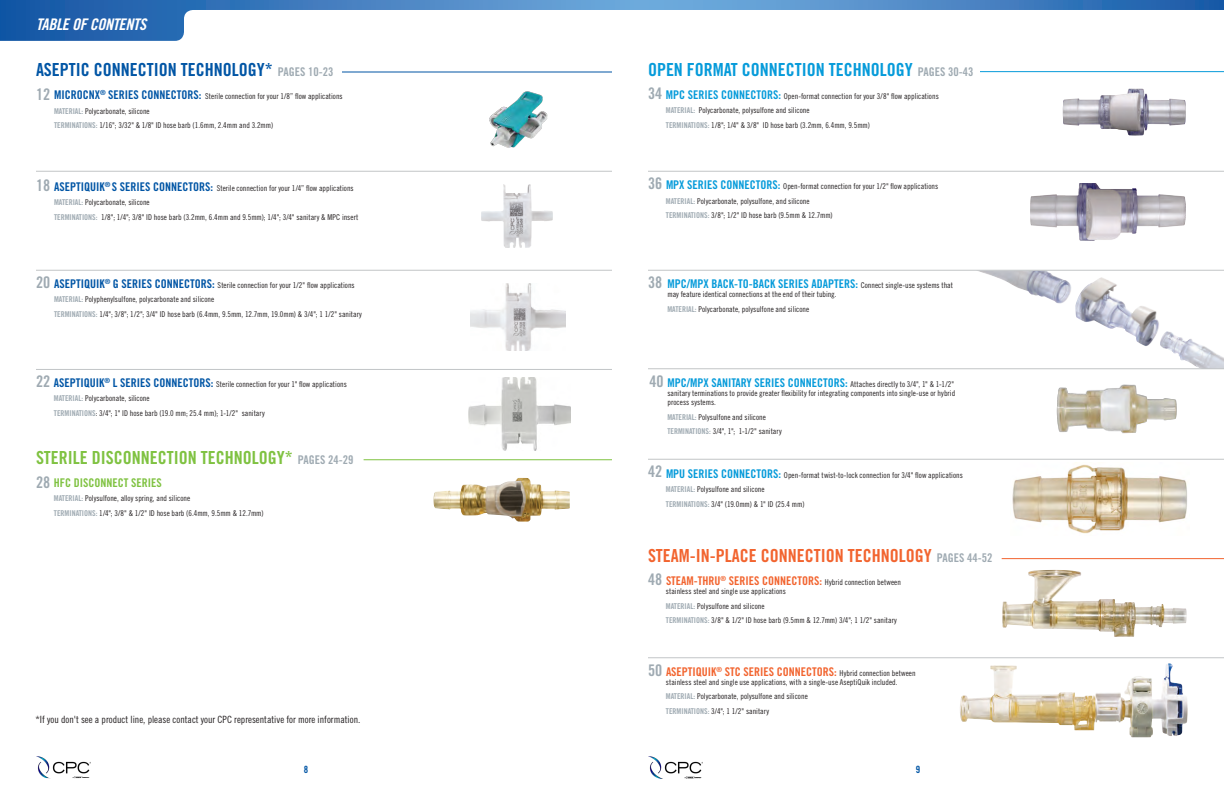
<style>
.page{position:relative;width:1224px;height:792px;background:#fff}
.page>*{position:absolute;margin:0;border:0;box-sizing:border-box;transform-origin:0 0}
.t1{font:18px "Trade Gothic LT Pro Bd Cn 20";color:#f2642f}
.t2{font:18px "Trade Gothic LT Pro Bd Cn 20";color:#7fc241}
.t3{font:18px "Trade Gothic LT Pro Bd Cn 20";color:#069bda}
.t4{font:18px "Trade Gothic LT Pro Bd Cn 20";color:#0155a5}
.t5{font:16px "Trade Gothic LT Pro Bd Cn 20";color:#9faab2}
.t6{font:16px "Trade Gothic LT Pro Bd Cn 20 Obl";letter-spacing:-.02em;color:#fff}
.t7{font:12px "Trade Gothic LT Pro Bd Cn 20";color:#069bda}
.t8{font:12px "Trade Gothic LT Pro Bd Cn 20";color:#f2642f}
.t9{font:12px "Trade Gothic LT Pro Bd Cn 20";color:#7fc241}
.t10{font:10px "Trade Gothic LT Pro Cn 18";color:#231f20}
.t11{font:10px "Trade Gothic LT Pro Bd Cn 20";color:#0155a5}
.t12{font:8px/9px "Trade Gothic LT Pro Cn 18";letter-spacing:.005em;color:#231f20}
.s1{font-size:12px;color:#9faab2}
.s2{font-family:"Trade Gothic LT Pro Bd Cn 20";font-size:12px;color:#0155a5}
.s3{font-family:"Trade Gothic LT Pro Bd Cn 20";color:#9faab2}
.s4{font-family:"Trade Gothic LT Pro Bd Cn 20";font-size:12px;color:#069bda}
.s5{font-family:"Trade Gothic LT Pro Cn 18";font-size:8px;color:#231f20}
</style>
<div class="page">
<svg style="left:0;top:0;width:1224px;height:41px"></svg>
<img style="left:648px;top:756px;width:55px;height:22px">
<img style="left:36px;top:756px;width:55px;height:22px">
<hr style="left:648px;top:658px;width:576px;height:1px;background:#c2c5c7">
<hr style="left:648px;top:459px;width:576px;height:1px;background:#c2c5c7">
<hr style="left:342px;top:72px;width:270px;height:1px;background:#0155a5">
<img style="left:1012px;top:462px;width:175px;height:72px">
<img style="left:1063px;top:89px;width:123px;height:47px">
<img style="left:1031px;top:184px;width:154px;height:56px">
<img style="left:481px;top:184px;width:49px;height:64px">
<img style="left:960px;top:664px;width:208px;height:66px">
<img style="left:433px;top:478px;width:137px;height:44px">
<hr style="left:980px;top:71px;width:244px;height:1px;background:#069bda">
<img style="left:1002px;top:570px;width:185px;height:67px">
<hr style="left:1002px;top:558px;width:222px;height:1px;background:#f2642f">
<hr style="left:36px;top:270px;width:576px;height:1px;background:#c2c5c7">
<hr style="left:36px;top:171px;width:576px;height:1px;background:#c2c5c7">
<hr style="left:648px;top:171px;width:576px;height:1px;background:#c2c5c7">
<img style="left:471px;top:284px;width:94px;height:66px">
<hr style="left:36px;top:369px;width:576px;height:1px;background:#c2c5c7">
<img style="left:469px;top:377px;width:101px;height:74px">
<img style="left:978px;top:271px;width:246px;height:97px">
<hr style="left:648px;top:270px;width:576px;height:1px;background:#c2c5c7">
<hr style="left:364px;top:460px;width:248px;height:1px;background:#7fc241">
<hr style="left:648px;top:368px;width:576px;height:1px;background:#c2c5c7">
<img style="left:1056px;top:384px;width:121px;height:50px">
<img style="left:489px;top:91px;width:59px;height:57px">
<h2 class="t6" style="left:36px;top:15px;width:112px">TABLE OF CONTENTS</h2>
<p class="t4" style="left:36px;top:59px;width:299px">ASEPTIC CONNECTION TECHNOLOGY* <span class="s1">PAGES 10-23</span></p>
<p class="t3" style="left:648px;top:59px;width:327px">OPEN FORMAT CONNECTION TECHNOLOGY <span class="s1">PAGES 30-43</span></p>
<p class="t5" style="left:36px;top:84px;width:16px">12</p>
<p class="t12" style="left:54px;top:92px;width:290px"><span class="s2">MICROCNX</span><sup>®</sup> <span class="s2">SERIES CONNECTORS:</span> Sterile connection for your 1/8” flow applications</p>
<p class="t12" style="left:54px;top:106px;width:97px"><span class="s3">MATERIAL:</span> Polycarbonate, silicone</p>
<p class="t12" style="left:54px;top:121px;width:221px"><span class="s3">TERMINATIONS:</span> 1/16"; 3/32" &amp; 1/8" ID hose barb (1.6mm, 2.4mm and 3.2mm)</p>
<p class="t5" style="left:36px;top:175px;width:16px">18</p>
<p class="t12" style="left:54px;top:183px;width:301px"><span class="s2">ASEPTIQUIK</span><sup>®</sup> <span class="s2">S SERIES CONNECTORS:</span> Sterile connection for your 1/4” flow applications</p>
<p class="t12" style="left:54px;top:198px;width:97px"><span class="s3">MATERIAL:</span> Polycarbonate, silicone</p>
<p class="t12" style="left:54px;top:212px;width:306px"><span class="s3">TERMINATIONS:</span> 1/8"; 1/4"; 3/8" ID hose barb (3.2mm, 6.4mm and 9.5mm); 1/4"; 3/4" sanitary &amp; MPC insert</p>
<p class="t5" style="left:36px;top:273px;width:16px">20</p>
<p class="t12" style="left:54px;top:280px;width:302px"><span class="s2">ASEPTIQUIK</span><sup>®</sup> <span class="s2">G SERIES CONNECTORS:</span> Sterile connection for your 1/2" flow applications</p>
<p class="t12" style="left:54px;top:295px;width:162px"><span class="s3">MATERIAL:</span> Polyphenylsulfone, polycarbonate and silicone</p>
<p class="t12" style="left:54px;top:309px;width:309px"><span class="s3">TERMINATIONS:</span> 1/4"; 3/8"; 1/2"; 3/4" ID hose barb (6.4mm, 9.5mm, 12.7mm, 19.0mm) &amp; 3/4"; 1 1/2" sanitary</p>
<p class="t5" style="left:36px;top:371px;width:16px">22</p>
<p class="t12" style="left:54px;top:379px;width:294px"><span class="s2">ASEPTIQUIK</span><sup>®</sup> <span class="s2">L SERIES CONNECTORS:</span> Sterile connection for your 1" flow applications</p>
<p class="t12" style="left:54px;top:394px;width:97px"><span class="s3">MATERIAL:</span> Polycarbonate, silicone</p>
<p class="t12" style="left:54px;top:408px;width:212px"><span class="s3">TERMINATIONS</span>: 3/4"; 1" ID hose barb (19.0 mm; 25.4 mm); 1-1/2" sanitary</p>
<p class="t2" style="left:36px;top:447px;width:319px">STERILE DISCONNECTION TECHNOLOGY* <span class="s1">PAGES 24-29</span></p>
<p class="t5" style="left:36px;top:472px;width:16px">28</p>
<p class="t9" style="left:54px;top:475px;width:109px">HFC DISCONNECT SERIES</p>
<p class="t12" style="left:54px;top:494px;width:138px"><span class="s3">MATERIAL:</span> Polysulfone, alloy spring, and silicone</p>
<p class="t12" style="left:54px;top:508px;width:211px"><span class="s3">TERMINATIONS:</span> 1/4"; 3/8" &amp; 1/2" ID hose barb (6.4mm, 9.5mm &amp; 12.7mm)</p>
<p class="t10" style="left:36px;top:713px;width:326px">*If you don't see a product line, please contact your CPC representative for more information.</p>
<p class="t5" style="left:648px;top:83px;width:16px">34</p>
<p class="t12" style="left:666px;top:91px;width:274px"><span class="s4">MPC SERIES CONNECTORS:</span> Open-format connection for your 3/8" flow applications</p>
<p class="t12" style="left:666px;top:106px;width:145px"><span class="s3">MATERIAL:</span> Polycarbonate, polysulfone and silicone</p>
<p class="t12" style="left:666px;top:120px;width:206px"><span class="s3">TERMINATIONS:</span> 1/8"; 1/4" &amp; 3/8" ID hose barb (3.2mm, 6.4mm, 9.5mm)</p>
<p class="t5" style="left:648px;top:174px;width:16px">36</p>
<p class="t12" style="left:666px;top:182px;width:274px"><span class="s4">MPX SERIES CONNECTORS:</span> Open-format connection for your 1/2" flow applications</p>
<p class="t12" style="left:666px;top:196px;width:145px"><span class="s3">MATERIAL:</span> Polycarbonate, polysulfone, and silicone</p>
<p class="t12" style="left:666px;top:211px;width:168px"><span class="s3">TERMINATIONS:</span> 3/8"; 1/2" ID hose barb (9.5mm &amp; 12.7mm)</p>
<p class="t5" style="left:648px;top:273px;width:16px">38</p>
<p class="t7" style="left:667px;top:277px;width:287px">MPC/MPX BACK-TO-BACK SERIES ADAPTERS: <span class="s5">Connect single-use systems that</span></p>
<p class="t12" style="left:667px;top:290px;width:171px">may feature identical connections at the end of their tubing.</p>
<p class="t12" style="left:667px;top:304px;width:143px"><span class="s3">MATERIAL:</span> Polycarbonate, polysulfone and silicone</p>
<p class="t5" style="left:649px;top:371px;width:16px">40</p>
<p class="t7" style="left:667px;top:376px;width:288px">MPC/MPX SANITARY SERIES CONNECTORS: <span class="s5">Attaches directly to 3/4", 1" &amp; 1-1/2"</span></p>
<p class="t12" style="left:667px;top:389px;width:289px">sanitary terminations to provide greater flexibility for integrating components into single-use or hybrid process systems.</p>
<p class="t12" style="left:667px;top:412px;width:100px"><span class="s3">MATERIAL:</span> Polysulfone and silicone</p>
<p class="t12" style="left:667px;top:427px;width:116px"><span class="s3">TERMINATIONS:</span> 3/4", 1"; 1-1/2" sanitary</p>
<p class="t5" style="left:648px;top:462px;width:16px">42</p>
<p class="t12" style="left:666px;top:470px;width:298px"><span class="s4">MPU SERIES CONNECTORS:</span> Open-format twist-to-lock connection for 3/4" flow applications</p>
<p class="t12" style="left:666px;top:485px;width:100px"><span class="s3">MATERIAL:</span> Polysulfone and silicone</p>
<p class="t12" style="left:666px;top:499px;width:140px"><span class="s3">TERMINATIONS:</span> 3/4" (19.0mm) &amp; 1" ID (25.4 mm)</p>
<p class="t1" style="left:648px;top:545px;width:346px">STEAM-IN-PLACE CONNECTION TECHNOLOGY <span class="s1">PAGES 44-52</span></p>
<p class="t5" style="left:648px;top:570px;width:16px">48</p>
<p class="t8" style="left:666px;top:574px;width:237px">STEAM-THRU<sup>®</sup> SERIES CONNECTORS: <span class="s5">Hybrid connection between</span></p>
<p class="t12" style="left:666px;top:587px;width:121px">stainless steel and single use applications</p>
<p class="t12" style="left:666px;top:601px;width:100px"><span class="s3">MATERIAL:</span> Polysulfone and silicone</p>
<p class="t12" style="left:666px;top:616px;width:232px"><span class="s3">TERMINATIONS:</span> 3/8" &amp; 1/2" ID hose barb (9.5mm &amp; 12.7mm) 3/4"; 1 1/2" sanitary</p>
<p class="t5" style="left:648px;top:660px;width:16px">50</p>
<p class="t8" style="left:666px;top:664px;width:251px">ASEPTIQUIK<sup>®</sup> STC SERIES CONNECTORS: <span class="s5">Hybrid connection between</span></p>
<p class="t12" style="left:666px;top:677px;width:233px">stainless steel and single use applications, with a single-use AseptiQuik included.</p>
<p class="t12" style="left:666px;top:692px;width:143px"><span class="s3">MATERIAL:</span> Polycarbonate, polysulfone and silicone</p>
<p class="t12" style="left:666px;top:706px;width:105px"><span class="s3">TERMINATIONS:</span> 3/4"; 1 1/2" sanitary</p>
<p class="t11" style="left:304px;top:764px;width:6px">8</p>
<p class="t11" style="left:916px;top:764px;width:6px">9</p>
</div>
